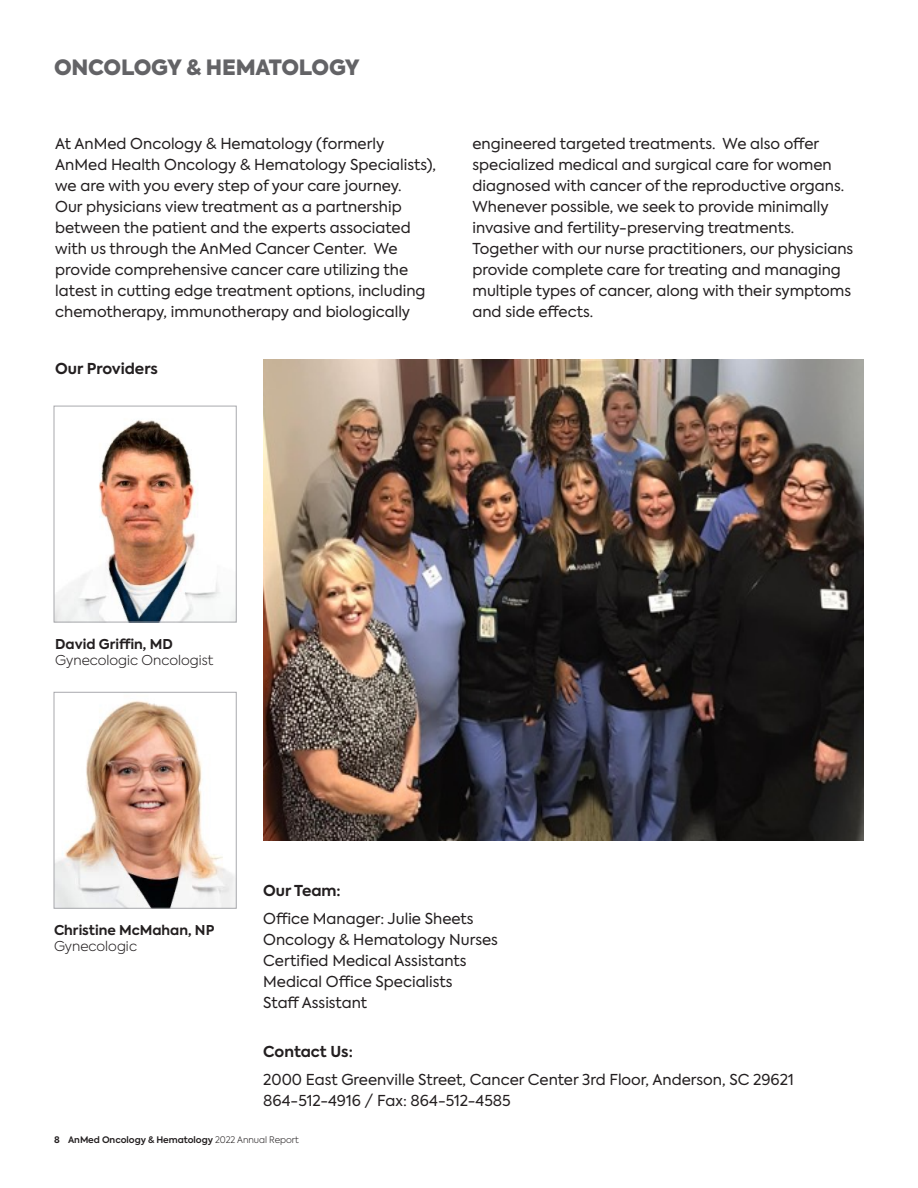
<style>
.page{position:relative;width:918px;height:1188px;background:#fff}
.page>*{position:absolute;margin:0;border:0;box-sizing:border-box;transform-origin:0 0}
.t1{font:900 21px "Axiforma";letter-spacing:-.01em;color:#636366}
.t2{font:15px/21px "Axiforma";color:#231f20}
.t3{font:700 15px "Axiforma";color:#231f20}
.t4{font:300 13.5px/16.2px "Axiforma";color:#231f20}
.t5{font:700 13.5px/16.2px "Axiforma";color:#231f20}
.t6{font:600 9px "Axiforma";letter-spacing:-.005em;color:#231f20}
.s1{font-weight:700}
.s2{font-weight:300}
</style>
<div class="page">
<img style="left:263px;top:359px;width:601px;height:482px">
<img style="left:56px;top:420px;width:178px;height:200px">
<div style="left:54px;top:406px;width:182px;height:216px;border:1px solid #a8a9ad"></div>
<img style="left:56px;top:700px;width:178px;height:206px">
<div style="left:54px;top:692px;width:182px;height:216px;border:1px solid #a8a9ad"></div>
<p class="t1" style="left:54px;top:52px;width:307px">ONCOLOGY &amp; HEMATOLOGY</p>
<p class="t2" style="left:55px;top:133px;width:382px">At AnMed Oncology &amp; Hematology (formerly AnMed Health Oncology &amp; Hematology Specialists), we are with you every step of your care journey.<br>Our physicians view treatment as a partnership between the patient and the experts associated with us through the AnMed Cancer Center. We provide comprehensive cancer care utilizing the latest in cutting edge treatment options, including chemotherapy, immunotherapy and biologically</p>
<p class="t3" style="left:55px;top:359px;width:104px">Our Providers</p>
<p class="t2" style="left:472px;top:133px;width:382px">engineered targeted treatments. We also offer specialized medical and surgical care for women diagnosed with cancer of the reproductive organs.<br>Whenever possible, we seek to provide minimally invasive and fertility-preserving treatments.<br>Together with our nurse practitioners, our physicians provide complete care for treating and managing multiple types of cancer, along with their symptoms and side effects.</p>
<p class="t4" style="left:55px;top:636px;width:160px"><span class="s1">David Griffin, MD<br></span>Gynecologic Oncologist</p>
<p class="t5" style="left:54px;top:922px;width:162px">Christine McMahan, NP<br><span class="s2">Gynecologic</span></p>
<p class="t3" style="left:263px;top:881px;width:79px">Our Team:</p>
<p class="t2" style="left:263px;top:908px;width:212px">Office Manager: Julie Sheets</p>
<p class="t2" style="left:263px;top:929px;width:236px">Oncology &amp; Hematology Nurses</p>
<p class="t2" style="left:263px;top:950px;width:205px">Certified Medical Assistants</p>
<p class="t2" style="left:263px;top:971px;width:191px">Medical Office Specialists</p>
<p class="t2" style="left:263px;top:992px;width:105px">Staff Assistant</p>
<p class="t3" style="left:263px;top:1041px;width:91px">Contact Us:</p>
<p class="t2" style="left:263px;top:1069px;width:532px">2000 East Greenville Street, Cancer Center 3rd Floor, Anderson, SC 29621</p>
<p class="t2" style="left:263px;top:1090px;width:249px">864-512-4916 / Fax: 864-512-4585</p>
<p class="t6" style="left:54px;top:1134px;width:246px"><span class="s1">8</span> AnMed Oncology &amp; Hematology <span class="s2">2022 Annual Report</span></p>
</div>
